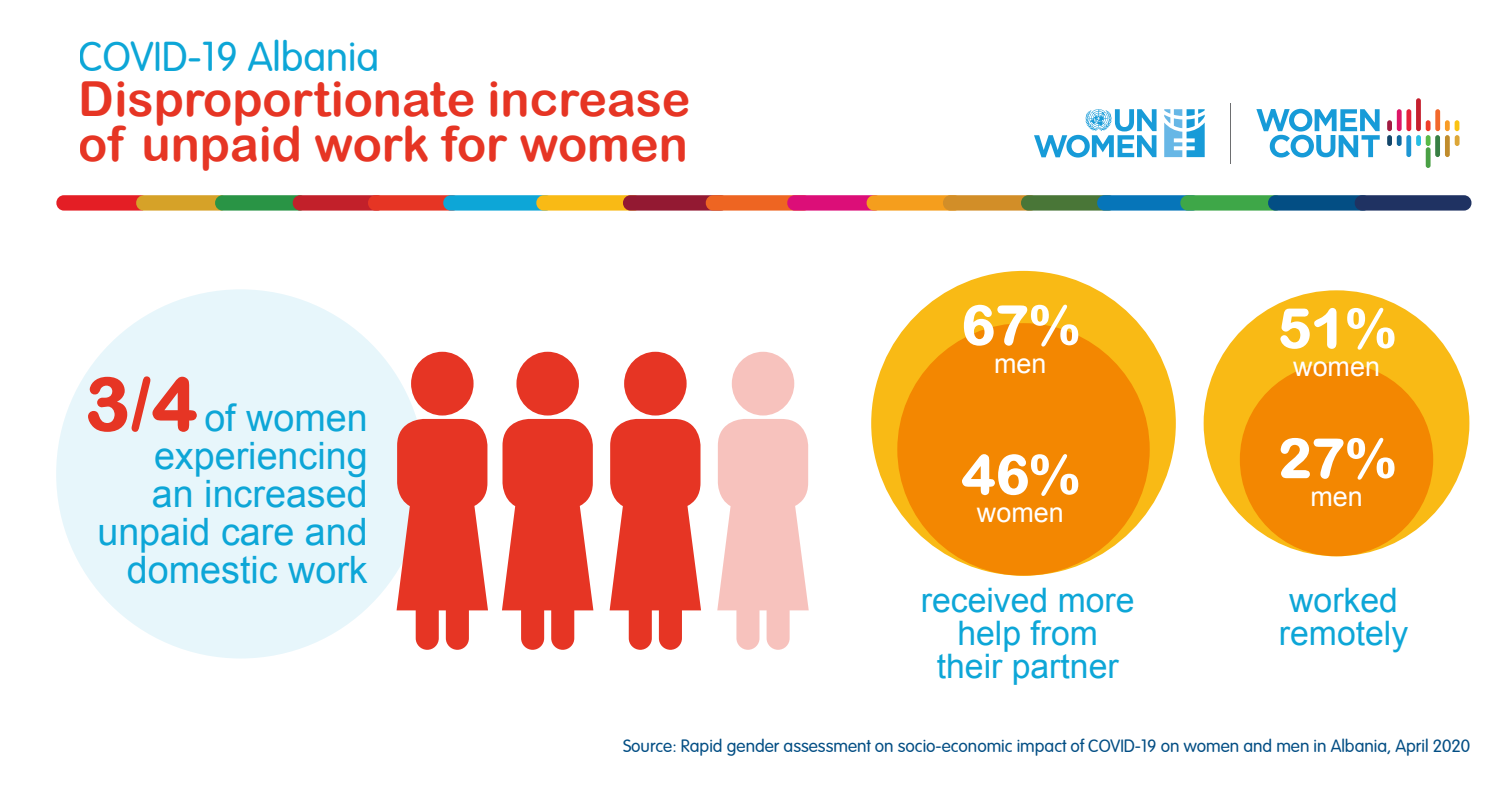
<style>
.page{position:relative;width:1500px;height:788px;background:#fff}
.page>*{position:absolute;margin:0;border:0;box-sizing:border-box;transform-origin:0 0}
.t1{font:800 74.88px "Arial Rounded MT Std";color:#e63524}
.t2{font:800 55.62px "Arial Rounded MT Std";color:#fff}
.t3{font:48.25px/44.6px "Arial Rounded MT Bold";color:#e63524}
.t4{font:40.75px "Arial Rounded";color:#0da6d7}
.t5{font:37.75px/37.9px "Arial";color:#0da6d7;text-align:right}
.t6{font:33.75px/32.9px "Arial";color:#0da6d7;text-align:center}
.t7{font:27px "Arial";color:#fff}
.t8{font:17.5px "Arial Rounded";color:#034e84}
</style>
<div class="page">
<div style="left:56px;top:195px;width:92px;height:15px;background:#e41e25;border-radius:7px"></div>
<div style="left:136px;top:195px;width:92px;height:15px;background:#d6a228;border-radius:7px"></div>
<div style="left:215px;top:195px;width:92px;height:15px;background:#299445;border-radius:7px"></div>
<div style="left:293px;top:195px;width:92px;height:15px;background:#c2202a;border-radius:7px"></div>
<div style="left:368px;top:195px;width:92px;height:15px;background:#e63524;border-radius:7px"></div>
<div style="left:443px;top:195px;width:110px;height:15px;background:#0da6d7;border-radius:7px"></div>
<div style="left:536px;top:195px;width:106px;height:15px;background:#f9ba15;border-radius:7px"></div>
<div style="left:623px;top:195px;width:105px;height:15px;background:#931932;border-radius:7px"></div>
<div style="left:706px;top:195px;width:105px;height:15px;background:#ee6522;border-radius:7px"></div>
<div style="left:787px;top:195px;width:95px;height:15px;background:#dc0e78;border-radius:7px"></div>
<div style="left:867px;top:195px;width:95px;height:15px;background:#f59e1d;border-radius:7px"></div>
<div style="left:943px;top:195px;width:95px;height:15px;background:#d28e28;border-radius:7px"></div>
<div style="left:1021px;top:195px;width:95px;height:15px;background:#497637;border-radius:7px"></div>
<div style="left:1097px;top:195px;width:103px;height:15px;background:#0675b9;border-radius:7px"></div>
<div style="left:1180px;top:195px;width:103px;height:15px;background:#3ea748;border-radius:7px"></div>
<div style="left:1268px;top:195px;width:103px;height:15px;background:#034e84;border-radius:7px"></div>
<div style="left:1355px;top:195px;width:116px;height:15px;background:#1f3262;border-radius:7px"></div>
<hr style="left:1230px;top:103px;width:1px;height:60px;background:#6d6e70">
<svg style="left:1256px;top:109px;width:124px;height:48px"></svg>
<div style="left:1387px;top:120px;width:5px;height:11px;background:#a11c42;border-radius:2px"></div>
<hr style="left:1455px;top:120px;width:4px;height:11px;background:#fac312;border-radius:2px">
<div style="left:1445px;top:120px;width:5px;height:11px;background:#f89c26;border-radius:2px"></div>
<div style="left:1426px;top:120px;width:5px;height:11px;background:#ef3e2a;border-radius:2px"></div>
<div style="left:1397px;top:109px;width:5px;height:22px;background:#dd1667;border-radius:2px"></div>
<div style="left:1406px;top:109px;width:5px;height:22px;background:#e5213b;border-radius:2px"></div>
<div style="left:1435px;top:109px;width:5px;height:22px;background:#f2682b;border-radius:2px"></div>
<div style="left:1416px;top:98px;width:5px;height:33px;background:#c5202e;border-radius:2px"></div>
<div style="left:1455px;top:135px;width:5px;height:11px;background:#dda737;border-radius:2px"></div>
<div style="left:1387px;top:135px;width:5px;height:11px;background:#15476a;border-radius:2px"></div>
<div style="left:1397px;top:135px;width:5px;height:11px;background:#11699e;border-radius:2px"></div>
<div style="left:1416px;top:135px;width:5px;height:11px;background:#28bee4;border-radius:2px"></div>
<div style="left:1445px;top:135px;width:5px;height:22px;background:#c08c2c;border-radius:2px"></div>
<div style="left:1435px;top:135px;width:5px;height:22px;background:#387f44;border-radius:2px"></div>
<div style="left:1406px;top:135px;width:5px;height:22px;background:#1e96d3;border-radius:2px"></div>
<div style="left:1426px;top:147px;width:5px;height:21px;background:#4aa045;border-radius:2px"></div>
<div style="left:1426px;top:135px;width:5px;height:11px;background:#59ba47;border-radius:2px"></div>
<svg style="left:1034px;top:109px;width:123px;height:48px"></svg>
<svg style="left:1164px;top:109px;width:41px;height:48px"></svg>
<div style="left:56px;top:289px;width:369px;height:369px;background:#e7f6fb;border-radius:50%"></div>
<div style="left:411px;top:352px;width:63px;height:63px;background:#e63524;border-radius:50%"></div>
<svg style="left:397px;top:419px;width:91px;height:230px"></svg>
<div style="left:516px;top:352px;width:63px;height:63px;background:#e63524;border-radius:50%"></div>
<svg style="left:502px;top:419px;width:91px;height:230px"></svg>
<div style="left:624px;top:352px;width:63px;height:63px;background:#e63524;border-radius:50%"></div>
<svg style="left:610px;top:419px;width:91px;height:230px"></svg>
<div style="left:732px;top:352px;width:62px;height:63px;background:#f7c2bd;border-radius:50%"></div>
<svg style="left:717px;top:419px;width:92px;height:230px"></svg>
<svg style="left:871px;top:271px;width:305px;height:304px;background:#f49707"></svg>
<div style="left:1204px;top:290px;width:265px;height:266px;background:#f9ba15;border-radius:133px"></div>
<div style="left:1240px;top:363px;width:193px;height:193px;background:#f38701;border-radius:97px"></div>
<h3 class="t4" style="left:79px;top:27px;width:302px">COVID-19 Albania</h3>
<h3 class="t3" style="left:79px;top:76px;width:613px">Disproportionate increase of unpaid work for women</h3>
<h1 class="t1" style="left:84px;top:359px;width:115px">3/4</h1>
<h3 class="t5" style="left:97px;top:399px;width:272px">of women experiencing<br>an increased unpaid care and domestic work</h3>
<h2 class="t2" style="left:961px;top:292px;width:120px">67%</h2>
<h3 class="t7" style="left:994px;top:346px;width:54px">men</h3>
<h2 class="t2" style="left:961px;top:441px;width:120px">46%</h2>
<h3 class="t7" style="left:977px;top:495px;width:88px">women</h3>
<h3 class="t6" style="left:921px;top:584px;width:215px">received more help from their partner</h3>
<h2 class="t2" style="left:1278px;top:295px;width:120px">51%</h2>
<h3 class="t7" style="left:1293px;top:349px;width:88px">women</h3>
<h2 class="t2" style="left:1278px;top:425px;width:120px">27%</h2>
<h3 class="t7" style="left:1310px;top:479px;width:54px">men</h3>
<h3 class="t6" style="left:1279px;top:584px;width:131px">worked remotely</h3>
<p class="t8" style="left:623px;top:733px;width:849px">Source: Rapid gender assessment on socio-economic impact of COVID-19 on women and men in Albania, April 2020</p>
</div>
